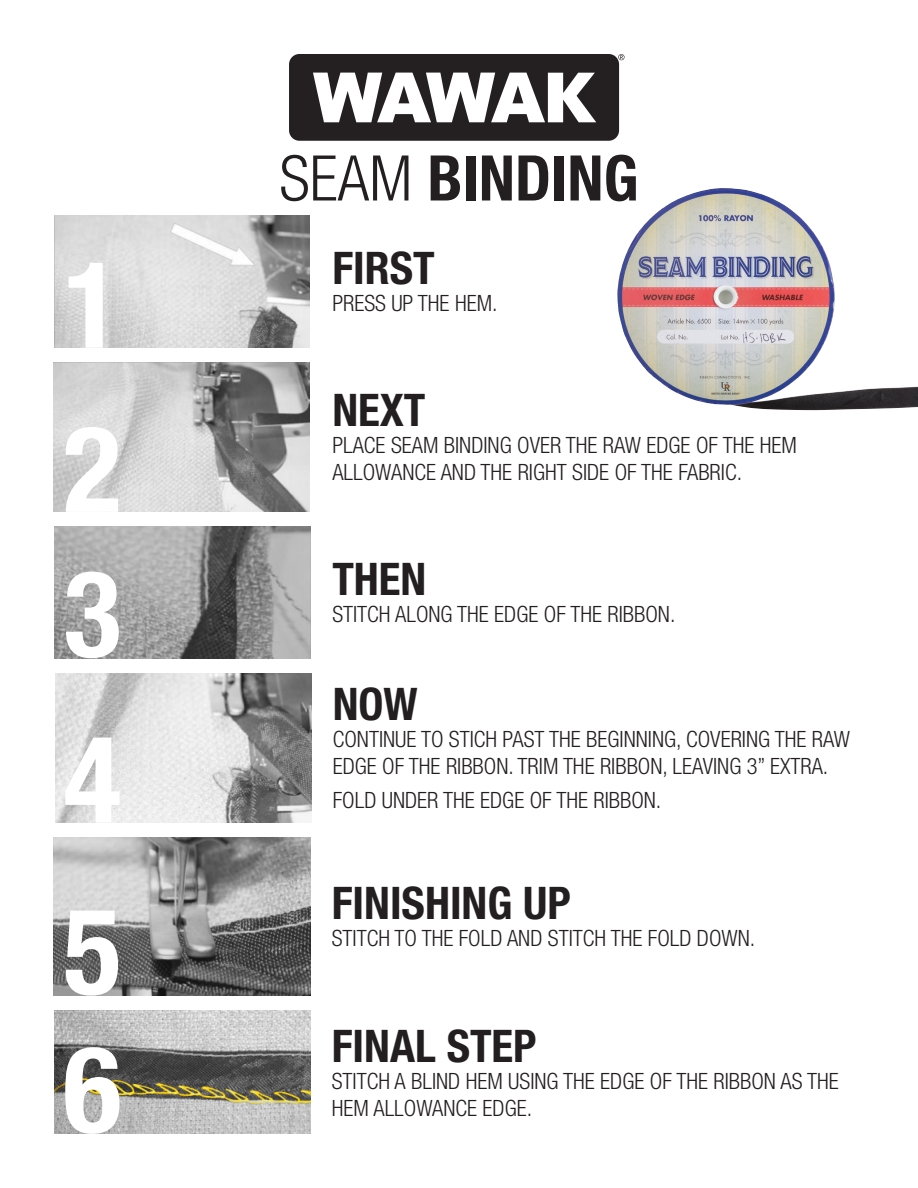
<style>
.page{position:relative;width:918px;height:1188px;background:#fff}
.page>*{position:absolute;margin:0;border:0;box-sizing:border-box;transform-origin:0 0}
.t1{font:700 condensed 120px "Helvetica Neue LT Std";color:#fff}
.t2{font:700 condensed 63px "Helvetica Neue LT Std";color:#231f20}
.t3{font:700 condensed 45px "Helvetica Neue LT Std";color:#231f20}
.t4{font:300 condensed 22.5px/27px "Helvetica Neue LT Std";color:#231f20}
.s1{font-weight:300}
</style>
<div class="page">
<img style="left:54px;top:1011px;width:257px;height:123px">
<img style="left:55px;top:673px;width:257px;height:150px">
<div style="left:289px;top:54px;width:330px;height:86px;background:#241f21;border-radius:10px"></div>
<svg style="left:313px;top:73px;width:283px;height:49px"></svg>
<svg style="left:618px;top:54px;width:7px;height:6px"></svg>
<img style="left:617px;top:188px;width:301px;height:222px">
<img style="left:54px;top:215px;width:256px;height:133px">
<img style="left:54px;top:363px;width:256px;height:149px">
<img style="left:54px;top:527px;width:257px;height:131px">
<img style="left:54px;top:837px;width:256px;height:159px">
<p class="t1" style="left:64px;top:232px;width:59px">1</p>
<p class="t1" style="left:64px;top:397px;width:59px">2</p>
<p class="t1" style="left:64px;top:541px;width:59px">3</p>
<p class="t1" style="left:64px;top:707px;width:59px">4</p>
<p class="t1" style="left:64px;top:879px;width:59px">5</p>
<p class="t1" style="left:64px;top:1017px;width:59px">6</p>
<p class="t2" style="left:279px;top:140px;width:361px"><span class="s1">SEAM</span> BINDING</p>
<p class="t3" style="left:332px;top:241px;width:104px">FIRST</p>
<p class="t4" style="left:332px;top:290px;width:167px">PRESS UP THE HEM.</p>
<p class="t3" style="left:332px;top:383px;width:95px">NEXT</p>
<p class="t4" style="left:332px;top:432px;width:466px">PLACE SEAM BINDING OVER THE RAW EDGE OF THE HEM<br>ALLOWANCE AND THE RIGHT SIDE OF THE FABRIC.</p>
<p class="t3" style="left:332px;top:552px;width:96px">THEN</p>
<p class="t4" style="left:332px;top:601px;width:345px">STITCH ALONG THE EDGE OF THE RIBBON.</p>
<p class="t3" style="left:333px;top:677px;width:87px">NOW</p>
<p class="t4" style="left:333px;top:725px;width:519px">CONTINUE TO STICH PAST THE BEGINNING, COVERING THE RAW<br>EDGE OF THE RIBBON. TRIM THE RIBBON, LEAVING 3” EXTRA.</p>
<p class="t4" style="left:333px;top:786px;width:330px">FOLD UNDER THE EDGE OF THE RIBBON.</p>
<p class="t3" style="left:332px;top:876px;width:241px">FINISHING UP</p>
<p class="t4" style="left:332px;top:925px;width:425px">STITCH TO THE FOLD AND STITCH THE FOLD DOWN.</p>
<p class="t3" style="left:332px;top:1018px;width:206px">FINAL STEP</p>
<p class="t4" style="left:332px;top:1067px;width:509px">STITCH A BLIND HEM USING THE EDGE OF THE RIBBON AS THE<br>HEM ALLOWANCE EDGE.</p>
</div>
